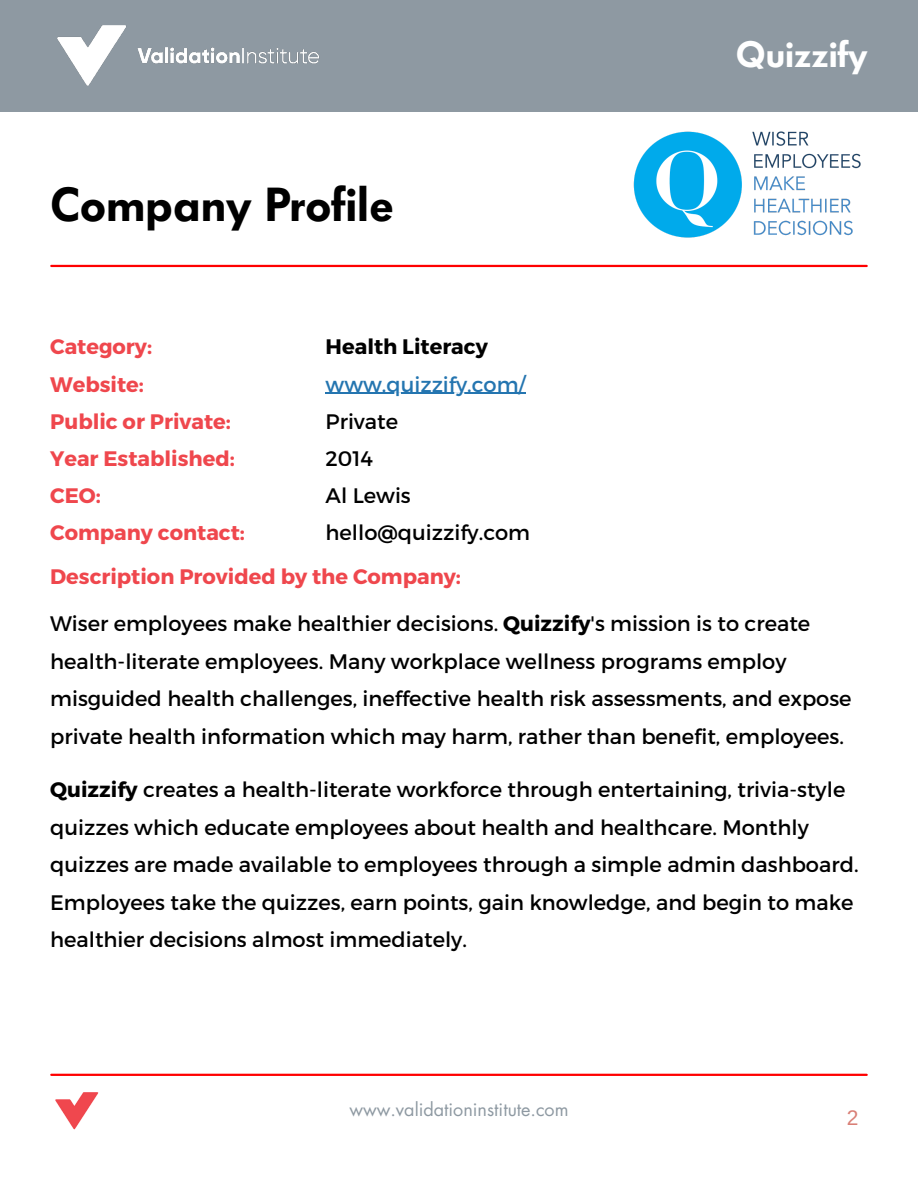
<style>
.page{position:relative;width:918px;height:1188px;background:#fff}
.page>*{position:absolute;margin:0;border:0;box-sizing:border-box;transform-origin:0 0}
.t1{font:600 47.25px "Futura BQ";color:#000}
.t2{font:600 36px "Futura BQ";color:#fff}
.t3{font:21px/37.5px "Montserrat";color:#000}
.t4{font:700 21px/37px "Montserrat";color:#ef474d}
.t5{font:700 21px "Montserrat";color:#000}
.t6{font:21px "Arimo";color:#d97f76}
.t7{font:18px "Futura LT";color:#8e99a2}
.s1{color:#2475b0}
.s2{font-weight:700}
</style>
<div class="page">
<div style="left:0;top:0;width:918px;height:112px;background:#8e99a2"></div>
<img style="left:57px;top:25px;width:262px;height:61px">
<hr style="left:51px;top:1074px;width:816px;height:2px;background:#f00">
<img style="left:55px;top:1092px;width:44px;height:38px">
<hr style="left:51px;top:265px;width:816px;height:2px;background:#f00">
<img style="left:633px;top:131px;width:228px;height:107px">
<hr style="left:326px;top:393px;width:200px;height:1px;background:#2475b0">
<h4 class="t1" style="left:50px;top:177px;width:345px">Company Profile</h4>
<h4 class="t4" style="left:50px;top:327px;width:196px">Category:<br>Website:<br>Public or Private:<br>Year Established:<br>CEO:<br>Company contact:</h4>
<h4 class="t5" style="left:326px;top:333px;width:164px">Health Literacy</h4>
<h3 class="t3" style="left:326px;top:364px;width:206px"><span class="s1">www.quizzify.com/<br></span>Private<br>2014<br>Al Lewis hello@quizzify.com</h3>
<p class="t4" style="left:50px;top:557px;width:412px">Description Provided by the Company:</p>
<p class="t2" style="left:736px;top:33px;width:134px">Quizzify</p>
<h1 class="t3" style="left:50px;top:604px;width:803px">Wiser employees make healthier decisions. <span class="s2">Quizzify</span>'s mission is to create health-literate employees. Many workplace wellness programs employ misguided health challenges, ineffective health risk assessments, and expose private health information which may harm, rather than benefit, employees.</h1>
<h3 class="t3" style="left:50px;top:770px;width:810px"><span class="s2">Quizzify</span> creates a health-literate workforce through entertaining, trivia-style quizzes which educate employees about health and healthcare. Monthly quizzes are made available to employees through a simple admin dashboard.<br>Employees take the quizzes, earn points, gain knowledge, and begin to make healthier decisions almost immediately.</h3>
<p class="t7" style="left:349px;top:1098px;width:221px">www.validationinstitute.com</p>
<p class="t6" style="left:847px;top:1106px;width:13px">2</p>
</div>
